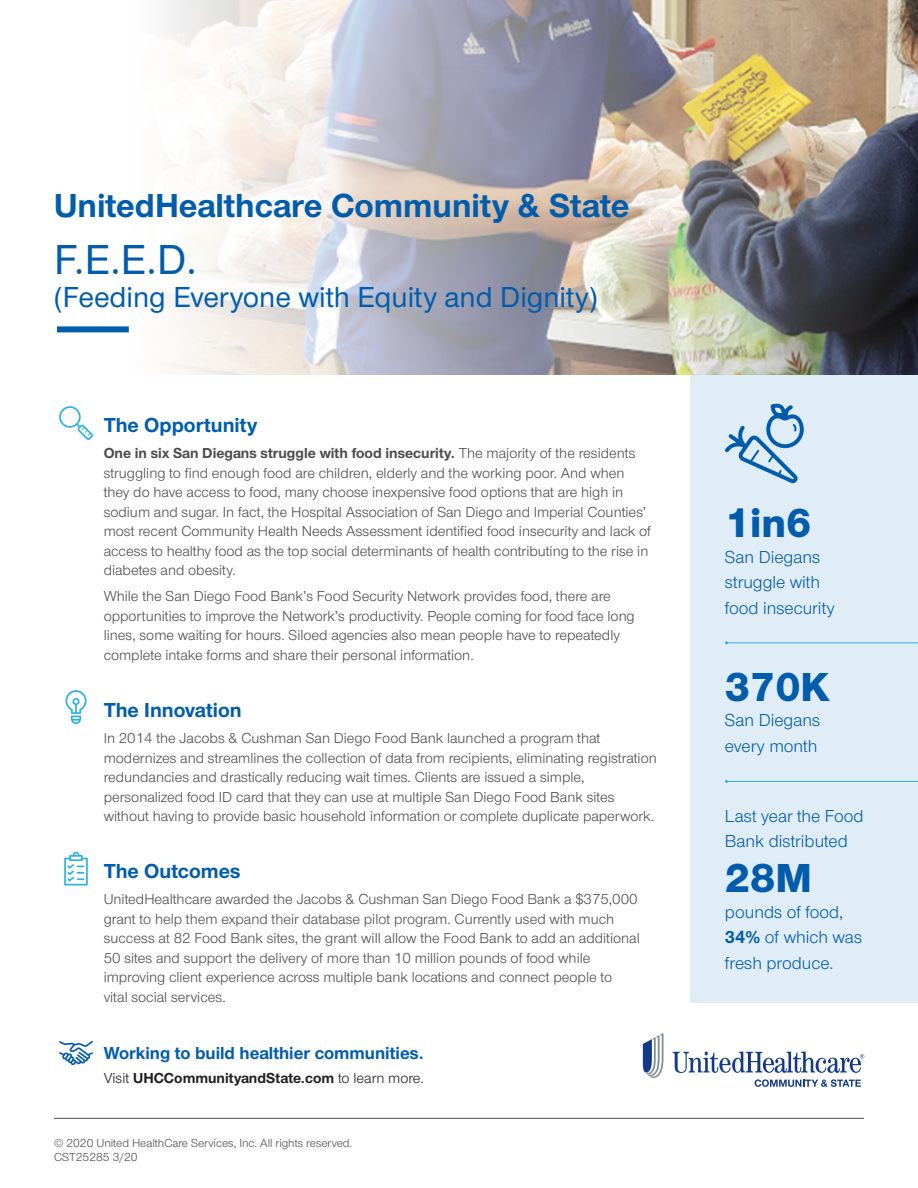
<style>
.page{position:relative;width:918px;height:1188px;background:#fff}
.page>*{position:absolute;margin:0;border:0;box-sizing:border-box;transform-origin:0 0}
.t1{font:500 43.5px "UHC Sans";color:#015dac}
.t2{font:800 42px "UHC Sans";color:#015dac}
.t3{font:700 34.5px "UHC Sans";color:#015dac}
.t4{font:500 30px "UHC Sans";color:#015dac}
.t5{font:700 21px "UHC Sans";color:#015dac}
.t6{font:18px/25.5px "UHC Sans";color:#015dac}
.t7{font:700 18px "UHC Sans";color:#015dac}
.t8{font:15px/19.5px "UHC Sans";color:#4c4c4c}
.t9{font:700 15px "UHC Sans";color:#231f20}
.t10{font:12px/14.4px "UHC Sans";color:#4c4c4c}
.s1{font-weight:700}
.s2{font-weight:400}
</style>
<div class="page">
<div style="left:690px;top:374px;width:228px;height:629px;background:#e1edf6"></div>
<img style="left:164px;top:0;width:754px;height:374px">
<div style="left:57px;top:326px;width:72px;height:6px;background:#015dac"></div>
<svg style="left:59px;top:406px;width:34px;height:34px"></svg>
<svg style="left:66px;top:690px;width:21px;height:34px"></svg>
<hr style="left:726px;top:642px;width:192px;height:1px;background:#29b2e7">
<hr style="left:726px;top:781px;width:192px;height:1px;background:#29b2e7">
<svg style="left:725px;top:404px;width:79px;height:79px"></svg>
<svg style="left:64px;top:852px;width:24px;height:33px"></svg>
<svg style="left:673px;top:1051px;width:191px;height:22px"></svg>
<svg style="left:643px;top:1033px;width:21px;height:45px"></svg>
<svg style="left:755px;top:1079px;width:106px;height:8px"></svg>
<svg style="left:59px;top:1041px;width:34px;height:24px"></svg>
<hr style="left:54px;top:1118px;width:810px;height:1px;background:#4c4c4c">
<h3 class="t3" style="left:54px;top:183px;width:577px">UnitedHealthcare Community &amp; State</h3>
<h1 class="t1" style="left:54px;top:231px;width:145px">F.E.E.D.</h1>
<h3 class="t4" style="left:54px;top:277px;width:545px">(Feeding Everyone with Equity and Dignity)</h3>
<h3 class="t5" style="left:104px;top:411px;width:155px">The Opportunity</h3>
<p class="t8" style="left:104px;top:443px;width:549px"><span class="s1">One in six San Diegans struggle with food insecurity.</span> The majority of the residents struggling to find enough food are children, elderly and the working poor. And when they do have access to food, many choose inexpensive food options that are high in sodium and sugar. In fact, the Hospital Association of San Diego and Imperial Counties’ most recent Community Health Needs Assessment identified food insecurity and lack of access to healthy food as the top social determinants of health contributing to the rise in diabetes and obesity.</p>
<p class="t8" style="left:104px;top:586px;width:533px">While the San Diego Food Bank’s Food Security Network provides food, there are opportunities to improve the Network’s productivity. People coming for food face long lines, some waiting for hours. Siloed agencies also mean people have to repeatedly complete intake forms and share their personal information.</p>
<h3 class="t5" style="left:104px;top:696px;width:140px">The Innovation</h3>
<p class="t8" style="left:104px;top:728px;width:555px">In 2014 the Jacobs &amp; Cushman San Diego Food Bank launched a program that modernizes and streamlines the collection of data from recipients, eliminating registration redundancies and drastically reducing wait times. Clients are issued a simple, personalized food ID card that they can use at multiple San Diego Food Bank sites without having to provide basic household information or complete duplicate paperwork.</p>
<h3 class="t5" style="left:104px;top:857px;width:138px">The Outcomes</h3>
<p class="t8" style="left:104px;top:889px;width:538px">UnitedHealthcare awarded the Jacobs &amp; Cushman San Diego Food Bank a $375,000 grant to help them expand their database pilot program. Currently used with much success at 82 Food Bank sites, the grant will allow the Food Bank to add an additional 50 sites and support the delivery of more than 10 million pounds of food while improving client experience across multiple bank locations and connect people to vital social services.</p>
<p class="t7" style="left:104px;top:1041px;width:322px">Working to build healthier communities.</p>
<p class="t9" style="left:104px;top:1068px;width:322px"><span class="s2">Visit</span> UHCCommunityandState.com <span class="s2">to learn more.</span></p>
<p class="t10" style="left:54px;top:1135px;width:300px">© 2020 United HealthCare Services, Inc. All rights reserved.<br>CST25285 3/20</p>
<h2 class="t2" style="left:725px;top:494px;width:88px">1in6</h2>
<p class="t6" style="left:725px;top:544px;width:111px">San Diegans struggle with food insecurity</p>
<h2 class="t2" style="left:725px;top:657px;width:106px">370K</h2>
<p class="t6" style="left:725px;top:707px;width:97px">San Diegans every month</p>
<p class="t6" style="left:725px;top:803px;width:140px">Last year the Food<br>Bank distributed</p>
<h2 class="t2" style="left:725px;top:849px;width:88px">28M</h2>
<p class="t6" style="left:725px;top:899px;width:139px">pounds of food,<br><span class="s1">34%</span> of which was fresh produce.</p>
</div>
